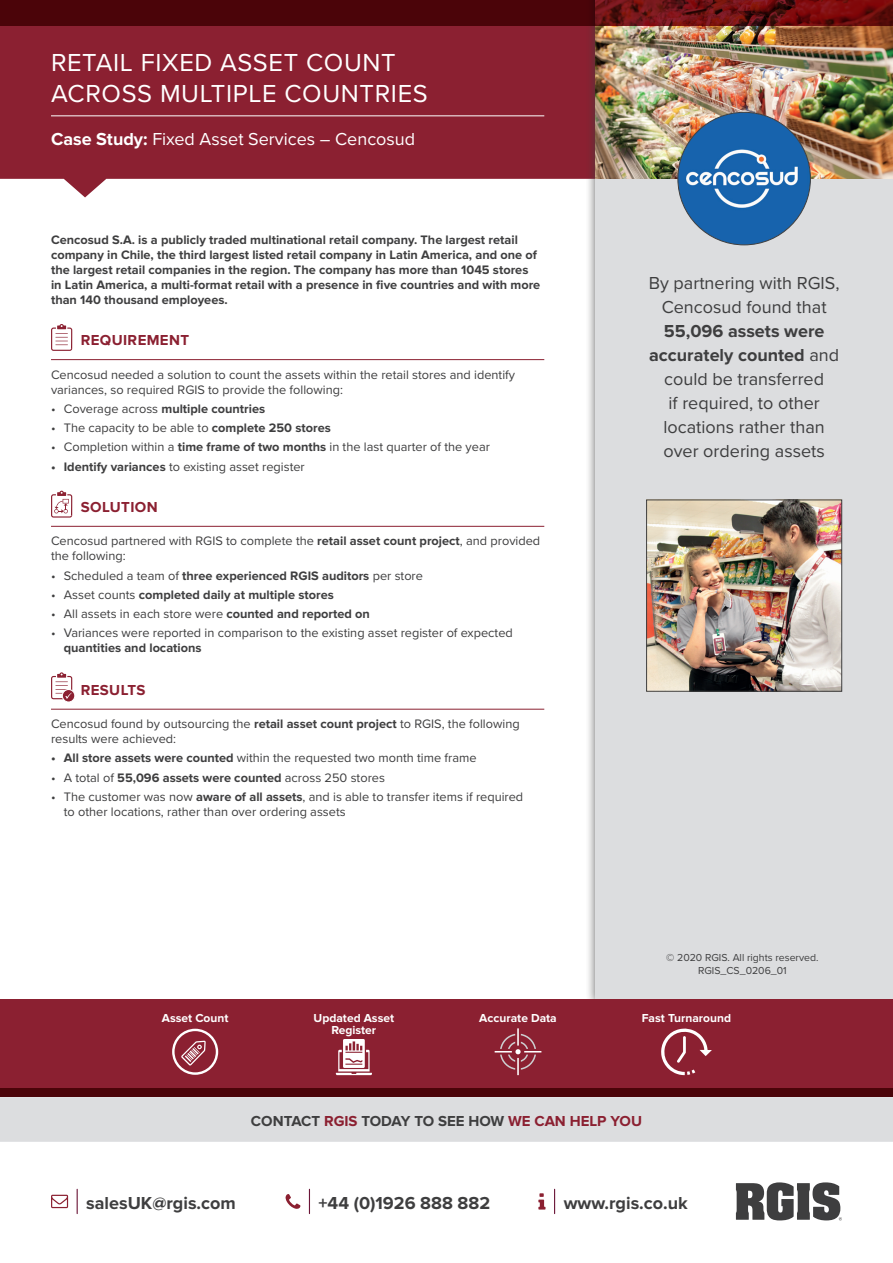
<style>
.page{position:relative;width:893px;height:1263px;background:#fff}
.page>*{position:absolute;margin:0;border:0;box-sizing:border-box;transform-origin:0 0}
.t1{font:25.5px/30.6px "Proxima Nova";letter-spacing:.025em;color:#fff}
.t2{font:18px/24px "Proxima Nova";color:#3e3e3f;text-align:center}
.t3{font:700 18px "Proxima Nova";color:#3e3e3f}
.t4{font:18px "Proxima Nova";color:#fff}
.t5{font:700 15px "Proxima Nova";color:#3e3e3f}
.t6{font:700 15px "Proxima Nova";letter-spacing:.025em;color:#8b2031}
.t7{font:12.75px/15px "Proxima Nova";color:#3e3e3f}
.t8{font:700 12.75px/15px "Proxima Nova";color:#3e3e3f}
.t9{font:700 12px "Proxima Nova";color:#fff}
.t10{font:10.5px/12.6px "Proxima Nova";color:#3e3e3f;text-align:center}
.s1{font-weight:700}
.s2{font-weight:400}
.s3{color:#8b2031}
</style>
<div class="page">
<svg style="left:554px;top:1189px;width:1px;height:24px"></svg>
<svg style="left:538px;top:1193px;width:7px;height:16px"></svg>
<svg style="left:77px;top:1189px;width:1px;height:24px"></svg>
<svg style="left:51px;top:1195px;width:17px;height:13px"></svg>
<svg style="left:309px;top:1189px;width:1px;height:24px"></svg>
<svg style="left:286px;top:1194px;width:14px;height:15px"></svg>
<svg style="left:736px;top:1182px;width:106px;height:38px"></svg>
<div style="left:0;top:1097px;width:893px;height:45px;background:#dcdddf"></div>
<svg style="left:0;top:26px;width:585px;height:171px;background:#973746"></svg>
<div style="left:585px;top:0;width:308px;height:1010px;background:#3e3e3f;opacity:.75"></div>
<div style="left:595px;top:0;width:298px;height:1001px;background:#dcdddf"></div>
<hr style="left:51px;top:116px;width:493px;height:1px;background:#fff">
<div style="left:0;top:999px;width:893px;height:98px;background:#8b2031"></div>
<img style="left:595px;top:26px;width:298px;height:153px">
<hr style="left:51px;top:359px;width:493px;height:1px;background:#8b2031">
<hr style="left:51px;top:526px;width:493px;height:1px;background:#8b2031">
<hr style="left:51px;top:709px;width:493px;height:1px;background:#8b2031">
<svg style="left:51px;top:324px;width:22px;height:27px"></svg>
<svg style="left:51px;top:491px;width:22px;height:27px"></svg>
<svg style="left:51px;top:672px;width:24px;height:30px"></svg>
<img style="left:648px;top:502px;width:192px;height:187px">
<div style="left:646px;top:500px;width:196px;height:191px;border:1px solid #3e3e3f"></div>
<svg style="left:0;top:0;width:893px;height:26px;background:#55070b"></svg>
<div style="left:0;top:1089px;width:893px;height:8px;background:#4b0409"></div>
<img style="left:678px;top:112px;width:132px;height:133px;border-radius:66px">
<svg style="left:495px;top:1028px;width:46px;height:47px"></svg>
<svg style="left:336px;top:1039px;width:36px;height:36px"></svg>
<svg style="left:181px;top:1041px;width:25px;height:25px"></svg>
<div style="left:172px;top:1029px;width:46px;height:46px;border:2px solid #fff;border-radius:50%"></div>
<svg style="left:661px;top:1028px;width:51px;height:47px"></svg>
<h1 class="t1" style="left:51px;top:46px;width:378px">RETAIL FIXED ASSET COUNT<br>ACROSS MULTIPLE COUNTRIES</h1>
<h2 class="t4" style="left:51px;top:125px;width:366px"><span class="s1">Case Study:</span> Fixed Asset Services – Cencosud</h2>
<p class="t8" style="left:51px;top:233px;width:491px">Cencosud S.A. is a publicly traded multinational retail company. The largest retail company in Chile, the third largest listed retail company in Latin America, and one of the largest retail companies in the region. The company has more than 1045 stores in Latin America, a multi-format retail with a presence in five countries and with more than 140 thousand employees.</p>
<p class="t6" style="left:81px;top:331px;width:110px">REQUIREMENT</p>
<p class="t7" style="left:51px;top:366px;width:466px">Cencosud needed a solution to count the assets within the retail stores and identify variances, so required RGIS to provide the following:</p>
<p class="t8" style="left:51px;top:402px;width:216px"><span class="s2">• Coverage across</span> multiple countries</p>
<p class="t7" style="left:51px;top:420px;width:281px">• The capacity to be able to <span class="s1">complete 250 stores</span></p>
<p class="t7" style="left:51px;top:439px;width:440px">• Completion within a <span class="s1">time frame of two months</span> in the last quarter of the year</p>
<p class="t7" style="left:51px;top:458px;width:255px"><span class="s1">• Identify variances</span> to existing asset register</p>
<p class="t6" style="left:81px;top:498px;width:78px">SOLUTION</p>
<p class="t7" style="left:51px;top:533px;width:491px">Cencosud partnered with RGIS to complete the <span class="s1">retail asset count project</span>, and provided the following:</p>
<p class="t8" style="left:51px;top:568px;width:373px"><span class="s2">• Scheduled a team of</span> three experienced RGIS auditors <span class="s2">per store</span></p>
<p class="t8" style="left:51px;top:588px;width:284px"><span class="s2">• Asset counts</span> completed daily at multiple stores</p>
<p class="t7" style="left:51px;top:606px;width:320px">• All assets in each store were <span class="s1">counted and reported on</span></p>
<p class="t7" style="left:51px;top:625px;width:463px">• Variances were reported in comparison to the existing asset register of expected</p>
<p class="t8" style="left:64px;top:641px;width:139px">quantities and locations</p>
<p class="t6" style="left:81px;top:681px;width:66px">RESULTS</p>
<p class="t7" style="left:51px;top:716px;width:470px">Cencosud found by outsourcing the <span class="s1">retail asset count project</span> to RGIS, the following results were achieved:</p>
<p class="t7" style="left:51px;top:750px;width:427px"><span class="s1">• All store assets were counted</span> within the requested two month time frame</p>
<p class="t7" style="left:51px;top:769px;width:335px">• A total of <span class="s1">55,096 assets were counted</span> across 250 stores</p>
<p class="t7" style="left:64px;top:789px;width:461px;text-indent:-13px">• The customer was now <span class="s1">aware of all assets</span>, and is able to transfer items if required to other locations, rather than over ordering assets</p>
<h2 class="t2" style="left:649px;top:270px;width:192px">By partnering with RGIS,<br>Cencosud found that</h2>
<h2 class="t2" style="left:649px;top:318px;width:191px"><span class="s1">55,096 assets were accurately counted</span> and could be transferred<br>if required, to other locations rather than over ordering assets</h2>
<p class="t10" style="left:666px;top:951px;width:154px">© 2020 RGIS. All rights reserved.<br>RGIS_CS_0206_01</p>
<p class="t9" style="left:162px;top:1011px;width:68px">Asset Count</p>
<p class="t9" style="left:642px;top:1011px;width:91px">Fast Turnaround</p>
<p class="t9" style="left:314px;top:1011px;width:82px">Updated Asset</p>
<p class="t9" style="left:479px;top:1011px;width:79px">Accurate Data</p>
<p class="t9" style="left:331px;top:1023px;width:46px">Register</p>
<p class="t5" style="left:251px;top:1112px;width:393px">CONTACT <span class="s3">RGIS</span> TODAY TO SEE HOW <span class="s3">WE CAN HELP YOU</span></p>
<h2 class="t3" style="left:86px;top:1192px;width:151px">salesUK@rgis.com</h2>
<h2 class="t3" style="left:319px;top:1192px;width:173px">+44 (0)1926 888 882</h2>
<h2 class="t3" style="left:564px;top:1192px;width:126px">www.rgis.co.uk</h2>
</div>
